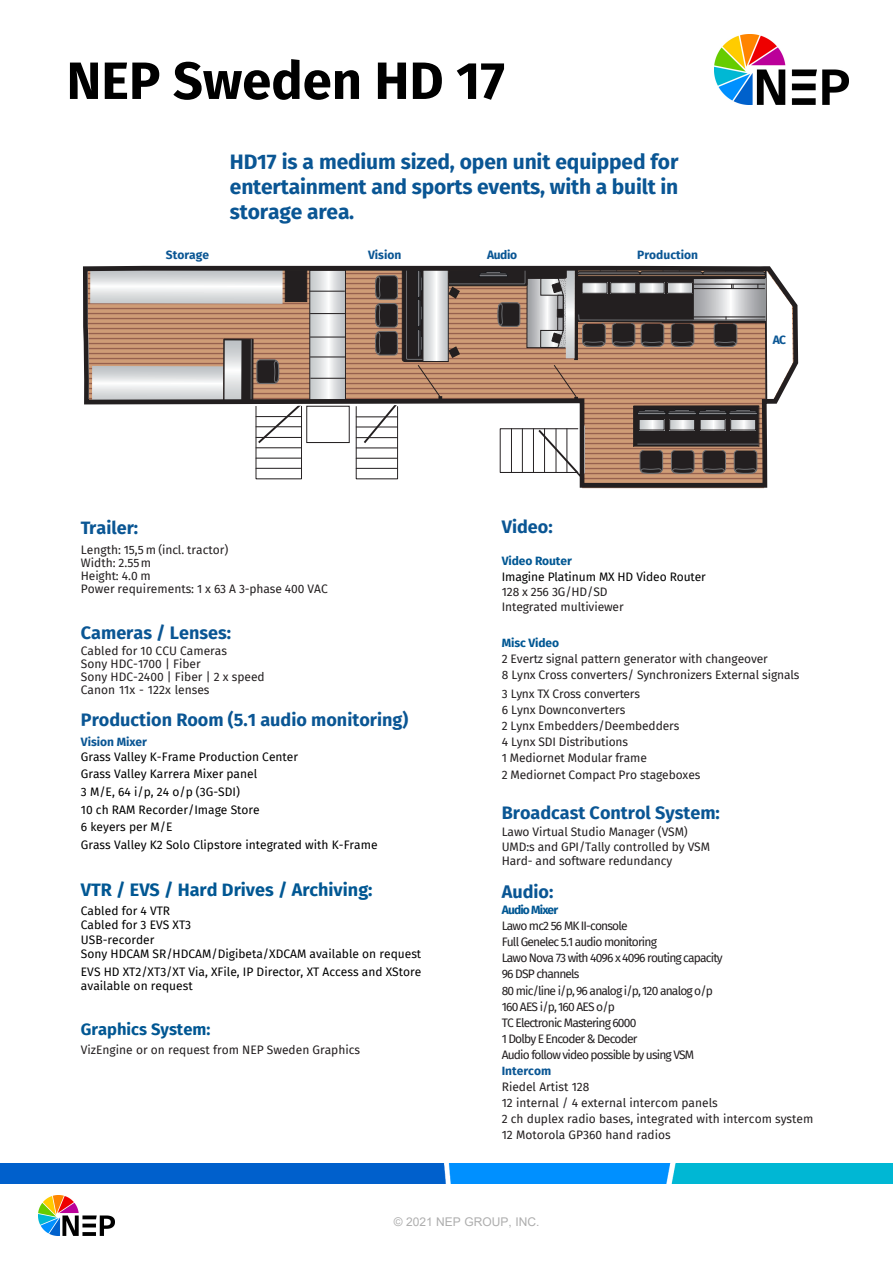
<style>
.page{position:relative;width:893px;height:1263px;background:#fff}
.page>*{position:absolute;margin:0;border:0;box-sizing:border-box;transform-origin:0 0}
.t1{font:700 52.5px "Fira Sans";color:#000}
.t2{font:700 21px/25.2px "Fira Sans";letter-spacing:-.01em;color:#0a5694;text-align:justify}
.t3{font:700 18px "Fira Sans";color:#0a5694}
.t4{font:700 18px "Fira Sans";color:#005793}
.t5{font:700 18px "Fira Sans";color:#0a5694}
.t6{font:700 16.5px "Fira Sans";color:#005793}
.t7{font:12px/16px "Fira Sans";letter-spacing:-.01em;color:#231f20}
.t8{font:12px/17.7px "Fira Sans";color:#000}
.t9{font:12px/16px "Fira Sans";letter-spacing:-.07em;color:#231f20}
.t10{font:12px/13.2px "Fira Sans";letter-spacing:-.01em;color:#231f20}
.t11{font:700 12px "Fira Sans";color:#0a5694}
.t12{font:12px "Arial";color:#aeaeae}
.t13{font:700 12px "Fira Sans";letter-spacing:-.07em;color:#005793}
.t14{font:700 12px "Fira Sans";color:#0a5694}
.s1{font-style:inherit}
.s2{font-weight:700;color:#005793}
</style>
<div class="page">
<img style="left:1px;top:1163px;width:891px;height:20px">
<img style="left:39px;top:1195px;width:75px;height:40px">
<svg style="left:83px;top:265px;width:716px;height:224px"></svg>
<img style="left:715px;top:34px;width:133px;height:71px">
<h1 class="t1" style="left:67px;top:36px;width:440px">NEP Sweden HD 1<span class="s1">7</span></h1>
<p class="t11" style="left:166px;top:244px;width:45px">Storage</p>
<h2 class="t2" style="left:230px;top:147px;width:450px">HD17 is a medium sized, open unit equipped for entertainment and sports events, with a built in storage area.</h2>
<p class="t11" style="left:368px;top:244px;width:35px">Vision</p>
<p class="t11" style="left:487px;top:244px;width:32px">Audio</p>
<p class="t11" style="left:637px;top:244px;width:62px">Production</p>
<p class="t11" style="left:773px;top:329px;width:15px">AC</p>
<h3 class="t3" style="left:81px;top:513px;width:59px">Trailer:</h3>
<p class="t10" style="left:81px;top:543px;width:248px">Length: 1<span class="s1">5,5 m</span> (incl. tractor)<br>Width: <span class="s1">2.55</span>m<br>Height: 4.<span class="s1">0</span> m<br>Power requirements: 1 x 63 A 3-phase 400 VAC</p>
<h3 class="t3" style="left:81px;top:617px;width:152px">Cameras / Lenses:</h3>
<p class="t7" style="left:81px;top:643px;width:185px;line-height:13.2px">Cabled for 10 CCU Cameras<br>Sony HDC-1700 | Fiber<br>Sony HDC-2400 | Fiber | 2 x speed</p>
<p class="t10" style="left:81px;top:683px;width:130px">Canon 11x - 122x lenses</p>
<h3 class="t3" style="left:81px;top:705px;width:329px">Production Room (5.1 audio monitoring)</h3>
<p class="t11" style="left:81px;top:732px;width:68px">Vision Mixer</p>
<p class="t8" style="left:81px;top:747px;width:298px">Grass Valley K-Frame Production Center<br>Grass Valley Karrera Mixer panel<br>3 M/E, 64 i/p, 24 o/p (3G-SDI)<br>10 ch RAM Recorder/Image Store<br>6 keyers per M/E<br>Grass Valley K2 Solo Clipstore integrated with K-Frame</p>
<h3 class="t4" style="left:81px;top:874px;width:293px">VTR / EVS / Hard Drives / Archiving:</h3>
<p class="t8" style="left:81px;top:903px;width:342px;line-height:14.4px">Cabled for 4 VTR<br>Cabled for 3 EVS XT3<br>USB-recorder<br>Sony HDCAM SR/HDCAM/Digibeta/XDCAM available on request</p>
<p class="t8" style="left:81px;top:964px;width:342px;line-height:14.4px">EVS HD XT2/XT3/XT Via, XFile, IP Director, XT Access and XStore available on request</p>
<h3 class="t6" style="left:81px;top:1015px;width:131px">Graphics System:</h3>
<p class="t7" style="left:81px;top:1041px;width:281px">VizEngine or on request from NEP Sweden Graphics</p>
<h3 class="t3" style="left:502px;top:511px;width:52px">Video:</h3>
<p class="t8" style="left:502px;top:553px;width:206px;line-height:15.5px"><span class="s2">V</span><span class="s2">ideo Router<br></span>Imagine Platinum MX HD Video Router</p>
<p class="t7" style="left:502px;top:584px;width:123px;line-height:15.5px">128 x 256 3G/HD/SD<br>Integrated multiviewer</p>
<p class="t7" style="left:502px;top:634px;width:299px"><span class="s2">M</span><span class="s2">isc Video<br></span>2 Evertz signal pattern generator with changeover<br>8 Lynx Cross converters/ Synchronizers External signals</p>
<p class="t7" style="left:502px;top:685px;width:200px">3 Lynx TX Cross converters<br>6 Lynx Downconverters<br>2 Lynx Embedders/Deembedders<br>4 Lynx SDI Distributions<br>1 Mediornet Modular frame<br>2 Mediornet Compact Pro stageboxes</p>
<h3 class="t3" style="left:502px;top:797px;width:220px">Broadcast Control System<span class="s1">:</span></h3>
<p class="t10" style="left:502px;top:824px;width:210px;line-height:14.4px">Lawo Virtual Studio Manager (VSM)<br>UMD:s and GPI/Tally controlled by VSM<br>Hard- and software redundancy</p>
<h3 class="t5" style="left:502px;top:877px;width:53px">Audio:</h3>
<p class="t13" style="left:502px;top:900px;width:58px">Audio Mixer</p>
<p class="t9" style="left:502px;top:918px;width:223px">Lawo mc2 56 MK II-console<br>Full Genelec 5.1 audio monitoring<br>Lawo Nova 73 with 4096 x 4096 routing capacity<br>96 DSP channels<br>80 mic/line i/p, 96 analog i/p, 120 analog o/p<br>160 AES i/p, 160 AES o/p<br>TC Electronic Mastering 6000<br>1 Dolby E Encoder &amp; Decoder<br>Audio follow video possible by using VSM</p>
<p class="t14" style="left:502px;top:1060px;width:51px">Intercom</p>
<p class="t7" style="left:502px;top:1078px;width:313px">Riedel Artist 128<br>12 internal / 4 external intercom panels<br>2 ch duplex radio bases, integrated with intercom system 12 Motorola GP360 hand radios</p>
<p class="t12" style="left:394px;top:1213px;width:147px">© 2021 NEP GROUP, INC.</p>
</div>
